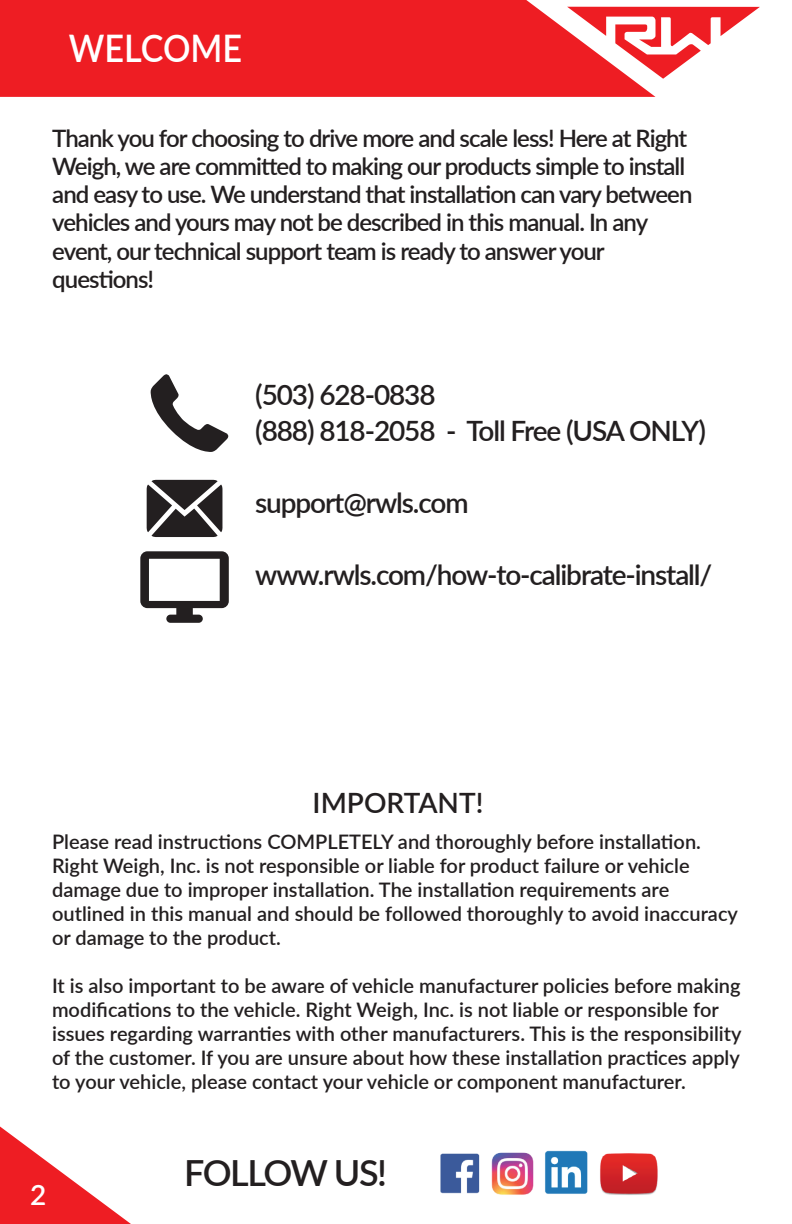
<style>
.page{position:relative;width:792px;height:1224px;background:#fff}
.page>*{position:absolute;margin:0;border:0;box-sizing:border-box;transform-origin:0 0}
.t1{font:600 38px "Lato";color:#fff;scale:.9 1}
.t2{font:600 36px "Lato";letter-spacing:-.045em;color:#231f20}
.t3{font:600 28px/36px "Lato";letter-spacing:-.04em;color:#231f20}
.t4{font:600 28px "Lato";color:#231f20}
.t5{font:600 28px "Lato";color:#fff}
.t6{font:600 24px/28px "Lato";letter-spacing:-.04em;color:#231f20}
.t7{font:600 20px/24px "Lato";color:#231f20}
</style>
<div class="page">
<div style="left:0;top:0;width:655px;height:97px;background:#ee1d23"></div>
<svg style="left:567px;top:7px;width:193px;height:72px"></svg>
<svg style="left:0;top:1127px;width:131px;height:97px"></svg>
<img style="left:440px;top:1150px;width:218px;height:45px">
<svg style="left:147px;top:480px;width:76px;height:57px"></svg>
<svg style="left:140px;top:551px;width:89px;height:72px"></svg>
<svg style="left:151px;top:374px;width:78px;height:78px"></svg>
<h1 class="t1" style="left:69px;top:21px;width:194px">WELCOME</h1>
<p class="t6" style="left:52px;top:124px;width:642px">Thank you for choosing to drive more and scale less! Here at Right Weigh, we are committed to making our products simple to install and easy to use. We understand that installation can vary between vehicles and yours may not be described in this manual. In any event, our technical support team is ready to answer your questions!</p>
<h3 class="t3" style="left:255px;top:376px;width:452px">(503) 628-0838<br>(888) 818-2058 - Toll Free (USA ONLY)</h3>
<h3 class="t3" style="left:255px;top:484px;width:215px">support@rwls.com</h3>
<h3 class="t3" style="left:255px;top:556px;width:459px">www.rwls.com/how-to-calibrate-install/</h3>
<h3 class="t4" style="left:313px;top:783px;width:172px">IMPORTANT!</h3>
<p class="t7" style="left:52px;top:829px;width:688px">Please read instructions COMPLETELY and thoroughly before installation.<br>Right Weigh, Inc. is not responsible or liable for product failure or vehicle damage due to improper installation. The installation requirements are outlined in this manual and should be followed thoroughly to avoid inaccuracy or damage to the product.</p>
<p class="t7" style="left:52px;top:973px;width:691px">It is also important to be aware of vehicle manufacturer policies before making modifications to the vehicle. Right Weigh, Inc. is not liable or responsible for issues regarding warranties with other manufacturers. This is the responsibility of the customer. If you are unsure about how these installation practices apply to your vehicle, please contact your vehicle or component manufacturer.</p>
<h3 class="t5" style="left:30px;top:1174px;width:18px">2</h3>
<h2 class="t2" style="left:184px;top:1147px;width:205px">FOLLOW US!</h2>
</div>
